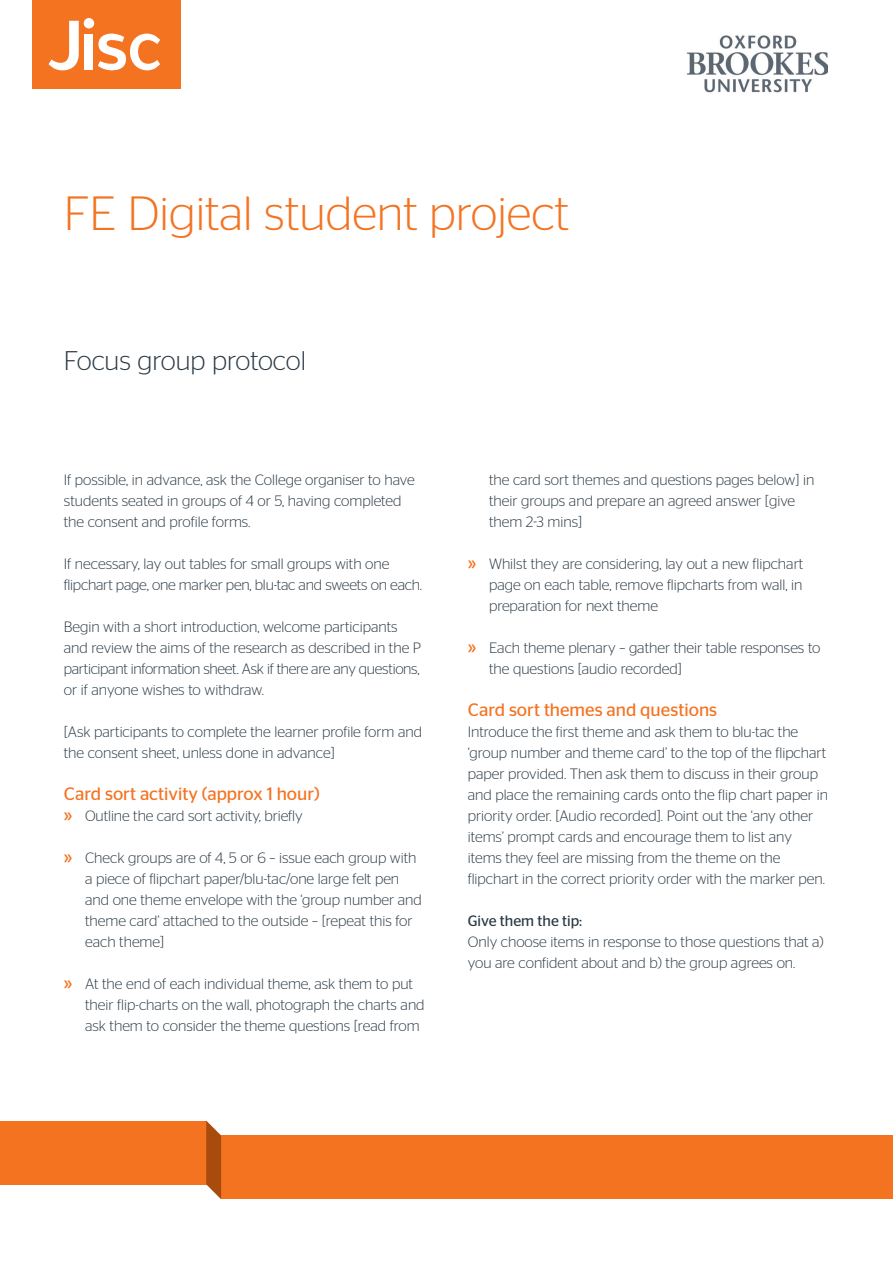
<style>
.page{position:relative;width:893px;height:1263px;background:#fff}
.page>*{position:absolute;margin:0;border:0;box-sizing:border-box;transform-origin:0 0}
.Orange_-__page_title{font:300 48px "Stag Sans";color:#f47321}
.keynote_text{font:300 27px "Stag Sans";color:#2b3a45}
.Body_copy{font:18px "Stag Sans";color:#f47321}
.Body_copy-2{font:300 15px/21px "Stag Sans";color:#2b3a45}
.Body_copy-3{font:300 15px/21px "Stag Sans";letter-spacing:-.02em;color:#2b3a45}
.Body_copy-4{font:15px "Stag Sans";color:#2b3a45}
.s1{font-weight:400;font-size:18px;color:#f47321}
</style>
<div class="page">
<div style="left:0;top:1120px;width:206px;height:64px;background:#f47321"></div>
<div style="left:221px;top:1135px;width:672px;height:64px;background:#f47321"></div>
<svg style="left:206px;top:1120px;width:15px;height:79px"></svg>
<div style="left:32px;top:0;width:149px;height:89px;background:#f47321"></div>
<div style="left:84px;top:18px;width:10px;height:10px;background:#fff;border-radius:50%"></div>
<svg style="left:49px;top:21px;width:30px;height:49px"></svg>
<svg style="left:98px;top:34px;width:62px;height:36px"></svg>
<div style="left:85px;top:34px;width:8px;height:36px;background:#fff"></div>
<img style="left:687px;top:35px;width:140px;height:58px">
<p class="Orange_-__page_title" style="left:64px;top:186px;width:507px">FE Digital student project</p>
<p class="keynote_text" style="left:64px;top:346px;width:244px">Focus group protocol</p>
<p class="Body_copy-2" style="left:64px;top:469px;width:352px">If possible, in advance, ask the College organiser to have students seated in groups of 4 or 5, having completed the consent and profile forms.</p>
<p class="Body_copy-2" style="left:64px;top:553px;width:360px">If necessary, lay out tables for small groups with one flipchart page, one marker pen, blu-tac and sweets on each.</p>
<p class="Body_copy-2" style="left:64px;top:616px;width:335px">Begin with a short introduction, welcome participants</p>
<p class="Body_copy-2" style="left:64px;top:637px;width:359px">and review the aims of the research as described in the P</p>
<p class="Body_copy-3" style="left:64px;top:658px;width:357px">participant information sheet. Ask if there are any questions, or if anyone wishes to withdraw.</p>
<p class="Body_copy-2" style="left:64px;top:721px;width:360px">[Ask participants to complete the learner profile form and the consent sheet, unless done in advance]</p>
<p class="Body_copy" style="left:64px;top:784px;width:258px">Card sort activity (approx 1 hour)</p>
<p class="Body_copy-2" style="left:64px;top:805px;width:240px"><span class="s1">»</span> Outline the card sort activity, briefly</p>
<p class="Body_copy-2" style="left:85px;top:847px;width:338px;text-indent:-21px"><span class="s1">»</span> Check groups are of 4, 5 or 6 – issue each group with a piece of flipchart paper/blu-tac/one large felt pen and one theme envelope with the ‘group number and theme card’ attached to the outside – [repeat this for each theme]</p>
<p class="Body_copy-2" style="left:85px;top:973px;width:341px;text-indent:-21px"><span class="s1">»</span> At the end of each individual theme, ask them to put their flip-charts on the wall, photograph the charts and ask them to consider the theme questions [read from</p>
<p class="Body_copy-2" style="left:489px;top:469px;width:327px">the card sort themes and questions pages below] in their groups and prepare an agreed answer [give them 2-3 mins]</p>
<p class="Body_copy-2" style="left:489px;top:553px;width:316px;text-align:justify;text-indent:-21px"><span class="s1">»</span> Whilst they are considering, lay out a new flipchart page on each table, remove flipcharts from wall, in preparation for next theme</p>
<p class="Body_copy-2" style="left:489px;top:637px;width:333px;text-indent:-21px"><span class="s1">»</span> Each theme plenary – gather their table responses to the questions [audio recorded]</p>
<p class="Body_copy" style="left:468px;top:700px;width:251px">Card sort themes and questions</p>
<p class="Body_copy-2" style="left:468px;top:721px;width:362px">Introduce the first theme and ask them to blu-tac the ‘group number and theme card’ to the top of the flipchart paper provided. Then ask them to discuss in their group and place the remaining cards onto the flip chart paper in priority order. [Audio recorded]. Point out the ‘any other items’ prompt cards and encourage them to list any items they feel are missing from the theme on the flipchart in the correct priority order with the marker pen.</p>
<p class="Body_copy-4" style="left:468px;top:912px;width:116px">Give them the tip:</p>
<p class="Body_copy-2" style="left:468px;top:931px;width:357px">Only choose items in response to those questions that a) you are confident about and b) the group agrees on.</p>
</div>
